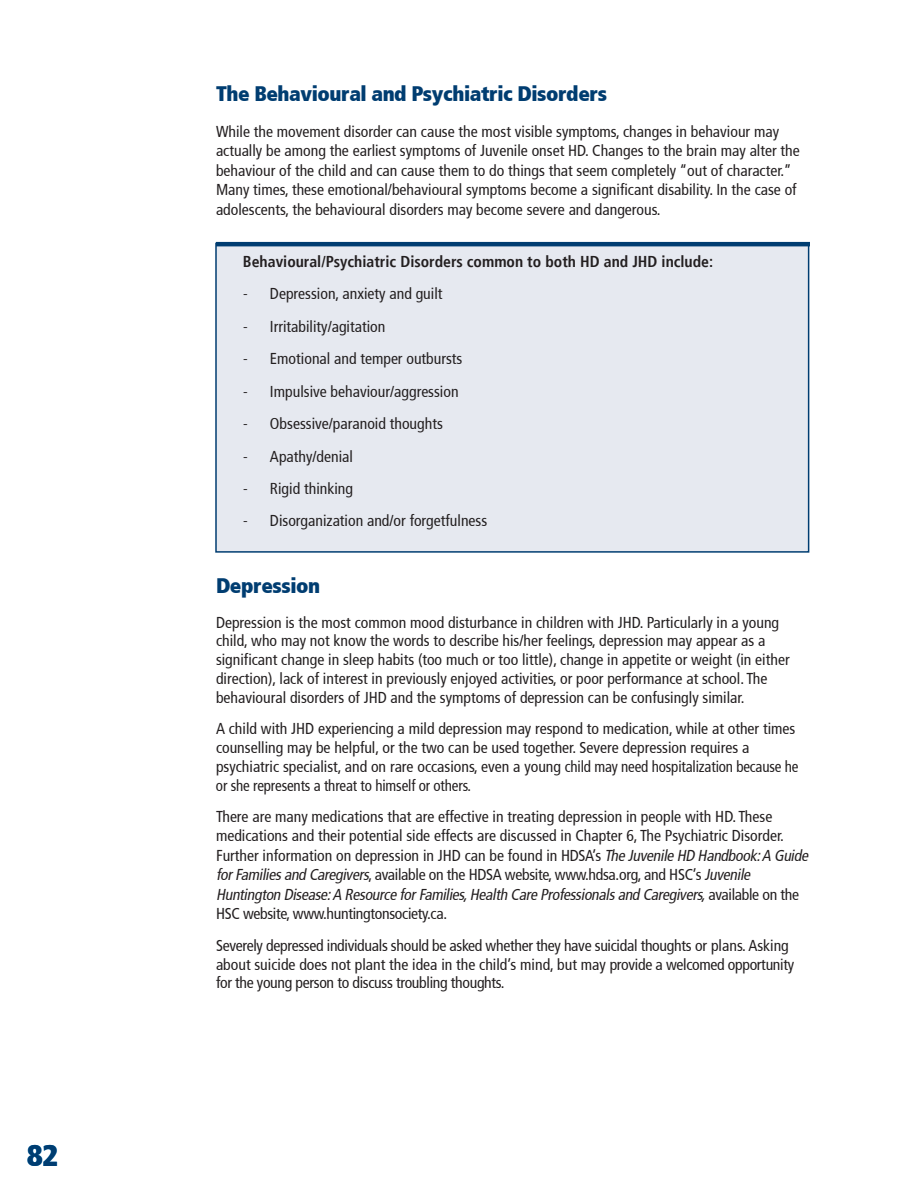
<style>
.page{position:relative;width:918px;height:1188px;background:#fff}
.page>*{position:absolute;margin:0;border:0;box-sizing:border-box;transform-origin:0 0}
.t1{font:900 condensed 30px "Frutiger";color:#003d71}
.Header1{font:900 condensed 21px "Frutiger";letter-spacing:-.02em;color:#003d71}
.Body{font:condensed 15.75px/18.8px "Frutiger";color:#231f20}
.Body-2{font:condensed 15.75px/18.8px "Frutiger";letter-spacing:-.02em;color:#231f20}
.Body-3{font:700 condensed 15.75px "Frutiger";color:#231f20}
.s1{font-style:italic}
</style>
<div class="page">
<div style="left:215px;top:243px;width:594px;height:310px;background:#e6e9f0;border:2px solid #003d71"></div>
<hr style="left:216px;top:242px;width:594px;height:4px;background:#003d71">
<p class="t1" style="left:27px;top:1137px;width:33px">82</p>
<p class="Header1" style="left:216px;top:81px;width:393px">The Behavioural and Psychiatric Disorders</p>
<p class="Body" style="left:216px;top:122px;width:585px;line-height:19.5px">While the movement disorder can cause the most visible symptoms, changes in behaviour may actually be among the earliest symptoms of Juvenile onset HD. Changes to the brain may alter the behaviour of the child and can cause them to do things that seem completely “out of character.” Many times, these emotional/behavioural symptoms become a significant disability. In the case of adolescents, the behavioural disorders may become severe and dangerous.</p>
<p class="Body-3" style="left:243px;top:252px;width:472px">Behavioural/Psychiatric Disorders common to both HD and JHD include:</p>
<p class="Body" style="left:243px;top:285px;width:201px">- Depression, anxiety and guilt</p>
<p class="Body" style="left:243px;top:317px;width:144px">- Irritability/agitation</p>
<p class="Body" style="left:243px;top:349px;width:221px">- Emotional and temper outbursts</p>
<p class="Body" style="left:243px;top:382px;width:217px">- Impulsive behaviour/aggression</p>
<p class="Body" style="left:243px;top:414px;width:201px">- Obsessive/paranoid thoughts</p>
<p class="Body" style="left:243px;top:447px;width:112px">- Apathy/denial</p>
<p class="Body" style="left:243px;top:479px;width:112px">- Rigid thinking</p>
<p class="Body" style="left:243px;top:512px;width:246px">- Disorganization and/or forgetfulness</p>
<p class="Header1" style="left:216px;top:573px;width:106px">Depression</p>
<p class="Body" style="left:216px;top:613px;width:575px">Depression is the most common mood disturbance in children with JHD. Particularly in a young child, who may not know the words to describe his/her feelings, depression may appear as a significant change in sleep habits (too much or too little), change in appetite or weight (in either direction), lack of interest in previously enjoyed activities, or poor performance at school. The behavioural disorders of JHD and the symptoms of depression can be confusingly similar.</p>
<p class="Body" style="left:216px;top:720px;width:584px">A child with JHD experiencing a mild depression may respond to medication, while at other times counselling may be helpful, or the two can be used together. Severe depression requires a psychiatric specialist, and on rare occasions, even a young child may need hospitalization because he or she represents a threat to himself or others.</p>
<p class="Body" style="left:216px;top:807px;width:597px;line-height:19.4px">There are many medications that are effective in treating depression in people with HD. These medications and their potential side effects are discussed in Chapter 6, The Psychiatric Disorder.<br>Further information on depression in JHD can be found in HDSA’s <span class="s1">The Juvenile HD Handbook:A Guide forFamiliesand Caregivers</span>, available on the HDSA website, www.hdsa.org, and HSC’s <span class="s1">Juvenile Huntington Disease:A Resource forFamilies,Health Care Professionalsand Caregivers,</span>a v a i l a b l e o n t h e HSC website, www.huntingtonsociety.ca.</p>
<p class="Body-2" style="left:216px;top:936px;width:580px">Severely depressed individuals should be asked whether they have suicidal thoughts or plans. Asking about suicide does not plant the idea in the child’s mind, but may provide a welcomed opportunity for the young person to discuss troubling thoughts.</p>
</div>
